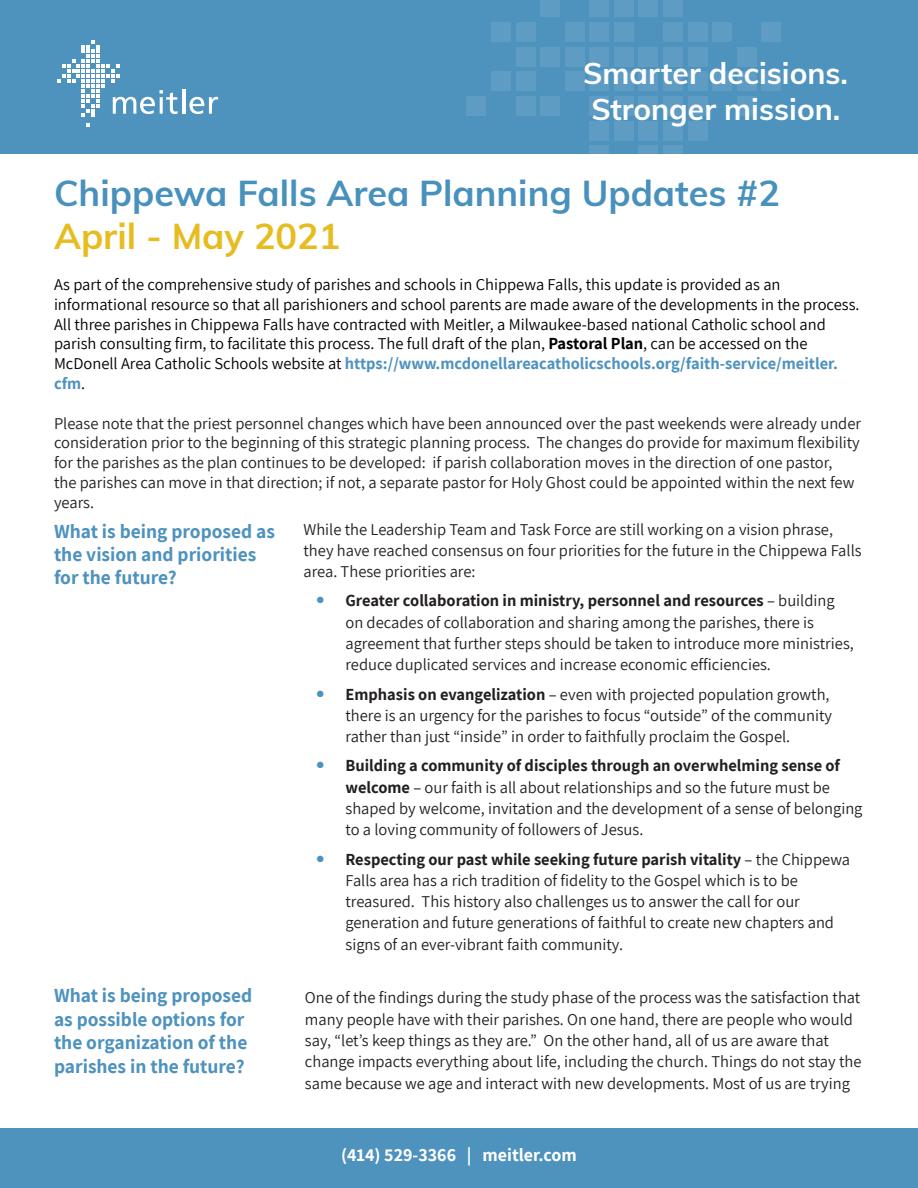
<style>
.page{position:relative;width:918px;height:1188px;background:#fff}
.page>*{position:absolute;margin:0;border:0;box-sizing:border-box;transform-origin:0 0}
.t1{font:700 36px "Muli";color:#4891bd}
.t2{font:700 36px "Muli";color:#e6bc20}
.t3{font:700 30px/36px "Muli";color:#fff}
.t4{font:700 19.5px/23.4px "Assistant";color:#4e92be}
.t5{font:700 18px "Assistant";color:#fff}
.t6{font:16.5px/21.3px "Assistant";color:#231f20}
.t7{font:16.5px/19.8px "Assistant";color:#000}
.s1{font-weight:700}
.s2{font-weight:700;color:#4e92be}
</style>
<div class="page">
<div style="left:0;top:1128px;width:918px;height:60px;background:#4e92be"></div>
<div style="left:0;top:0;width:918px;height:153px;background:#4e92be"></div>
<svg style="left:86px;top:123px;width:4px;height:4px"></svg>
<hr style="left:182px;top:89px;width:3px;height:25px;background:#fff">
<svg style="left:189px;top:97px;width:29px;height:17px"></svg>
<svg style="left:57px;top:40px;width:121px;height:77px"></svg>
<div style="left:466px;top:96px;width:20px;height:20px;background:#5f9cc4"></div>
<div style="left:565px;top:22px;width:20px;height:20px;background:#5f9cc4"></div>
<div style="left:565px;top:71px;width:20px;height:20px;background:#5f9cc4"></div>
<div style="left:565px;top:47px;width:20px;height:20px;background:#5f9cc4"></div>
<div style="left:712px;top:22px;width:20px;height:20px;background:#5f9cc4"></div>
<div style="left:712px;top:71px;width:20px;height:20px;background:#5f9cc4"></div>
<div style="left:737px;top:96px;width:20px;height:20px;background:#5f9cc4"></div>
<div style="left:737px;top:71px;width:20px;height:20px;background:#5f9cc4"></div>
<div style="left:737px;top:47px;width:20px;height:20px;background:#5f9cc4"></div>
<div style="left:638px;top:47px;width:20px;height:20px;background:#5f9cc4"></div>
<div style="left:638px;top:71px;width:20px;height:20px;background:#5f9cc4"></div>
<div style="left:638px;top:96px;width:20px;height:20px;background:#5f9cc4"></div>
<svg style="left:638px;top:145px;width:20px;height:9px"></svg>
<div style="left:638px;top:121px;width:20px;height:20px;background:#5f9cc4"></div>
<div style="left:638px;top:0;width:20px;height:17px;background:#5f9cc4"></div>
<div style="left:614px;top:22px;width:20px;height:20px;background:#5f9cc4"></div>
<div style="left:614px;top:47px;width:20px;height:20px;background:#5f9cc4"></div>
<div style="left:614px;top:71px;width:20px;height:20px;background:#5f9cc4"></div>
<div style="left:614px;top:96px;width:20px;height:20px;background:#5f9cc4"></div>
<div style="left:614px;top:121px;width:20px;height:20px;background:#5f9cc4"></div>
<div style="left:614px;top:0;width:20px;height:17px;background:#5f9cc4"></div>
<div style="left:540px;top:0;width:20px;height:17px;background:#5f9cc4"></div>
<div style="left:540px;top:47px;width:20px;height:20px;background:#5f9cc4"></div>
<div style="left:540px;top:96px;width:20px;height:20px;background:#5f9cc4"></div>
<div style="left:516px;top:96px;width:20px;height:20px;background:#5f9cc4"></div>
<div style="left:516px;top:71px;width:20px;height:20px;background:#5f9cc4"></div>
<div style="left:516px;top:47px;width:19px;height:20px;background:#5f9cc4"></div>
<div style="left:516px;top:22px;width:20px;height:20px;background:#5f9cc4"></div>
<div style="left:491px;top:71px;width:20px;height:20px;background:#5f9cc4"></div>
<div style="left:491px;top:22px;width:20px;height:20px;background:#5f9cc4"></div>
<div style="left:761px;top:71px;width:20px;height:20px;background:#5f9cc4"></div>
<div style="left:761px;top:22px;width:20px;height:20px;background:#5f9cc4"></div>
<div style="left:663px;top:121px;width:20px;height:20px;background:#5f9cc4"></div>
<svg style="left:663px;top:145px;width:20px;height:9px"></svg>
<div style="left:663px;top:22px;width:20px;height:20px;background:#5f9cc4"></div>
<div style="left:663px;top:47px;width:20px;height:20px;background:#5f9cc4"></div>
<div style="left:663px;top:71px;width:20px;height:20px;background:#5f9cc4"></div>
<div style="left:663px;top:96px;width:20px;height:20px;background:#5f9cc4"></div>
<div style="left:663px;top:0;width:20px;height:17px;background:#5f9cc4"></div>
<div style="left:589px;top:22px;width:20px;height:20px;background:#5f9cc4"></div>
<div style="left:589px;top:96px;width:20px;height:20px;background:#5f9cc4"></div>
<div style="left:589px;top:121px;width:20px;height:20px;background:#5f9cc4"></div>
<div style="left:589px;top:0;width:20px;height:17px;background:#5f9cc4"></div>
<div style="left:589px;top:47px;width:20px;height:20px;background:#5f9cc4"></div>
<div style="left:589px;top:71px;width:20px;height:20px;background:#5f9cc4"></div>
<svg style="left:589px;top:145px;width:20px;height:9px"></svg>
<div style="left:688px;top:96px;width:20px;height:20px;background:#5f9cc4"></div>
<div style="left:688px;top:22px;width:20px;height:20px;background:#5f9cc4"></div>
<div style="left:688px;top:71px;width:20px;height:20px;background:#5f9cc4"></div>
<div style="left:688px;top:47px;width:20px;height:20px;background:#5f9cc4"></div>
<div style="left:688px;top:121px;width:20px;height:20px;background:#5f9cc4"></div>
<h2 class="t3" style="left:583px;top:55px;width:266px">Smarter decisions.<br>Stronger mission.</h2>
<h1 class="t1" style="left:54px;top:170px;width:727px">Chippewa Falls Area Planning Updates #2</h1>
<h1 class="t2" style="left:54px;top:213px;width:288px">April - May 2021</h1>
<p class="t7" style="left:54px;top:274px;width:807px">As part of the comprehensive study of parishes and schools in Chippewa Falls, this update is provided as an informational resource so that all parishioners and school parents are made aware of the developments in the process.<br>All three parishes in Chippewa Falls have contracted with Meitler, a Milwaukee-based national Catholic school and parish consulting firm, to facilitate this process. The full draft of the plan, <span class="s1">Pastoral Plan</span>, can be accessed on the McDonell Area Catholic Schools website at <span class="s2">https://www.mcdonellareacatholicschools.org/faith-service/meitler. cfm</span>.</p>
<p class="t6" style="left:54px;top:413px;width:809px;line-height:19.8px">Please note that the priest personnel changes which have been announced over the past weekends were already under consideration prior to the beginning of this strategic planning process. The changes do provide for maximum flexibility for the parishes as the plan continues to be developed: if parish collaboration moves in the direction of one pastor,<br>the parishes can move in that direction; if not, a separate pastor for Holy Ghost could be appointed within the next few years.</p>
<p class="t4" style="left:54px;top:519px;width:222px">What is being proposed as the vision and priorities for the future?</p>
<p class="t6" style="left:303px;top:518px;width:560px">While the Leadership Team and Task Force are still working on a vision phrase, they have reached consensus on four priorities for the future in the Chippewa Falls area. These priorities are:</p>
<p class="t6" style="left:345px;top:590px;width:510px;text-indent:-28px"><sup>●</sup> <span class="s1">Greater collaboration in ministry, personnel and resources</span> – building on decades of collaboration and sharing among the parishes, there is agreement that further steps should be taken to introduce more ministries, reduce duplicated services and increase economic efficiencies.</p>
<p class="t6" style="left:345px;top:683px;width:488px;text-indent:-28px"><sup>●</sup> <span class="s1">Emphasis on evangelization</span> – even with projected population growth, there is an urgency for the parishes to focus “outside” of the community rather than just “inside” in order to faithfully proclaim the Gospel.</p>
<p class="t6" style="left:345px;top:755px;width:519px;text-indent:-28px"><sup>●</sup> <span class="s1">Building a community of disciples through an overwhelming sense of welcome</span> – our faith is all about relationships and so the future must be shaped by welcome, invitation and the development of a sense of belonging to a loving community of followers of Jesus.</p>
<p class="t6" style="left:345px;top:848px;width:506px;text-indent:-28px"><sup>●</sup> <span class="s1">Respecting our past while seeking future parish vitality</span> – the Chippewa Falls area has a rich tradition of fidelity to the Gospel which is to be treasured. This history also challenges us to answer the call for our generation and future generations of faithful to create new chapters and signs of an ever-vibrant faith community.</p>
<p class="t4" style="left:54px;top:984px;width:200px">What is being proposed as possible options for the organization of the parishes in the future?</p>
<p class="t6" style="left:305px;top:987px;width:558px">One of the findings during the study phase of the process was the satisfaction that many people have with their parishes. On one hand, there are people who would say, “let’s keep things as they are.” On the other hand, all of us are aware that change impacts everything about life, including the church. Things do not stay the same because we age and interact with new developments. Most of us are trying</p>
<p class="t5" style="left:341px;top:1142px;width:237px">(414) 529-3366 | meitler.com</p>
</div>
